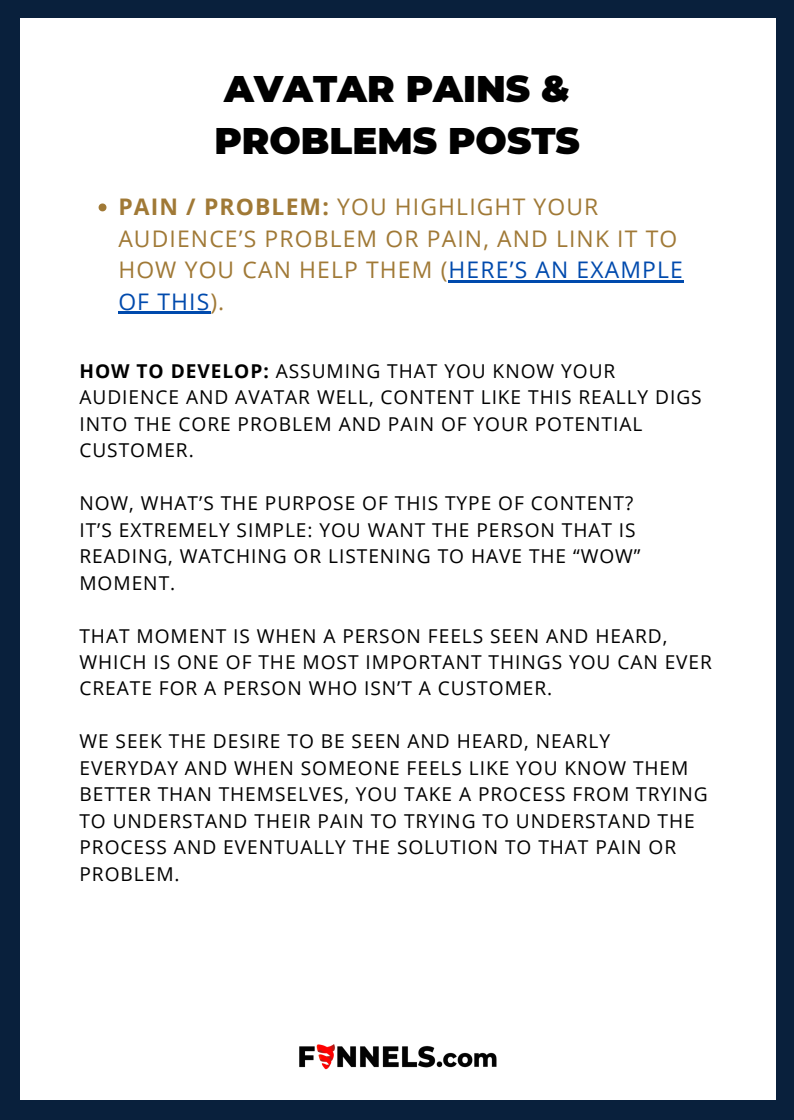
<style>
.page{position:relative;width:794px;height:1120px;background:#fff}
.page>*{position:absolute;margin:0;border:0;box-sizing:border-box;transform-origin:0 0}
.t1{font:900 36.97px "Montserrat";color:#000}
.t2{font:22.88px/31.5px "Open Sans";letter-spacing:.05em;color:#a07936}
.t3{font:19.12px/26.5px "Open Sans";letter-spacing:.05em;color:#000}
.s1{font-weight:700}
.s2{color:#004aad}
</style>
<div class="page">
<div style="left:0;top:0;width:793px;height:1119px;background:#09203c"></div>
<div style="left:20px;top:19px;width:755px;height:1081px;background:#fff"></div>
<svg style="left:98px;top:203px;width:8px;height:8px"></svg>
<hr style="left:448px;top:280px;width:235px;height:2px;background:#004aad">
<hr style="left:118px;top:311px;width:92px;height:3px;background:#004aad">
<img style="left:299px;top:1044px;width:198px;height:26px">
<p class="t1" style="left:224px;top:66px;width:347px">AVATAR PAINS &amp;</p>
<p class="t1" style="left:214px;top:118px;width:367px">PROBLEMS POSTS</p>
<p class="t2" style="left:118px;top:191px;width:565px"><span class="s1">PAIN / PROBLEM:</span> YOU HIGHLIGHT YOUR<br>AUDIENCE’S PROBLEM OR PAIN, AND LINK IT TO<br>HOW YOU CAN HELP THEM (<span class="s2">HERE’S AN EXAMPLE<br>OF THIS</span>).</p>
<p class="t3" style="left:79px;top:357px;width:623px"><span class="s1">HOW TO DEVELOP:</span> ASSUMING THAT YOU KNOW YOUR AUDIENCE AND AVATAR WELL, CONTENT LIKE THIS REALLY DIGS INTO THE CORE PROBLEM AND PAIN OF YOUR POTENTIAL CUSTOMER.</p>
<p class="t3" style="left:79px;top:489px;width:555px">NOW, WHAT’S THE PURPOSE OF THIS TYPE OF CONTENT?</p>
<p class="t3" style="left:79px;top:516px;width:562px">IT’S EXTREMELY SIMPLE: YOU WANT THE PERSON THAT IS<br>READING, WATCHING OR LISTENING TO HAVE THE “WOW”<br>MOMENT.</p>
<p class="t3" style="left:79px;top:622px;width:633px">THAT MOMENT IS WHEN A PERSON FEELS SEEN AND HEARD,<br>WHICH IS ONE OF THE MOST IMPORTANT THINGS YOU CAN EVER<br>CREATE FOR A PERSON WHO ISN’T A CUSTOMER.</p>
<p class="t3" style="left:79px;top:727px;width:629px">WE SEEK THE DESIRE TO BE SEEN AND HEARD, NEARLY EVERYDAY AND WHEN SOMEONE FEELS LIKE YOU KNOW THEM BETTER THAN THEMSELVES, YOU TAKE A PROCESS FROM TRYING TO UNDERSTAND THEIR PAIN TO TRYING TO UNDERSTAND THE PROCESS AND EVENTUALLY THE SOLUTION TO THAT PAIN OR PROBLEM.</p>
</div>
